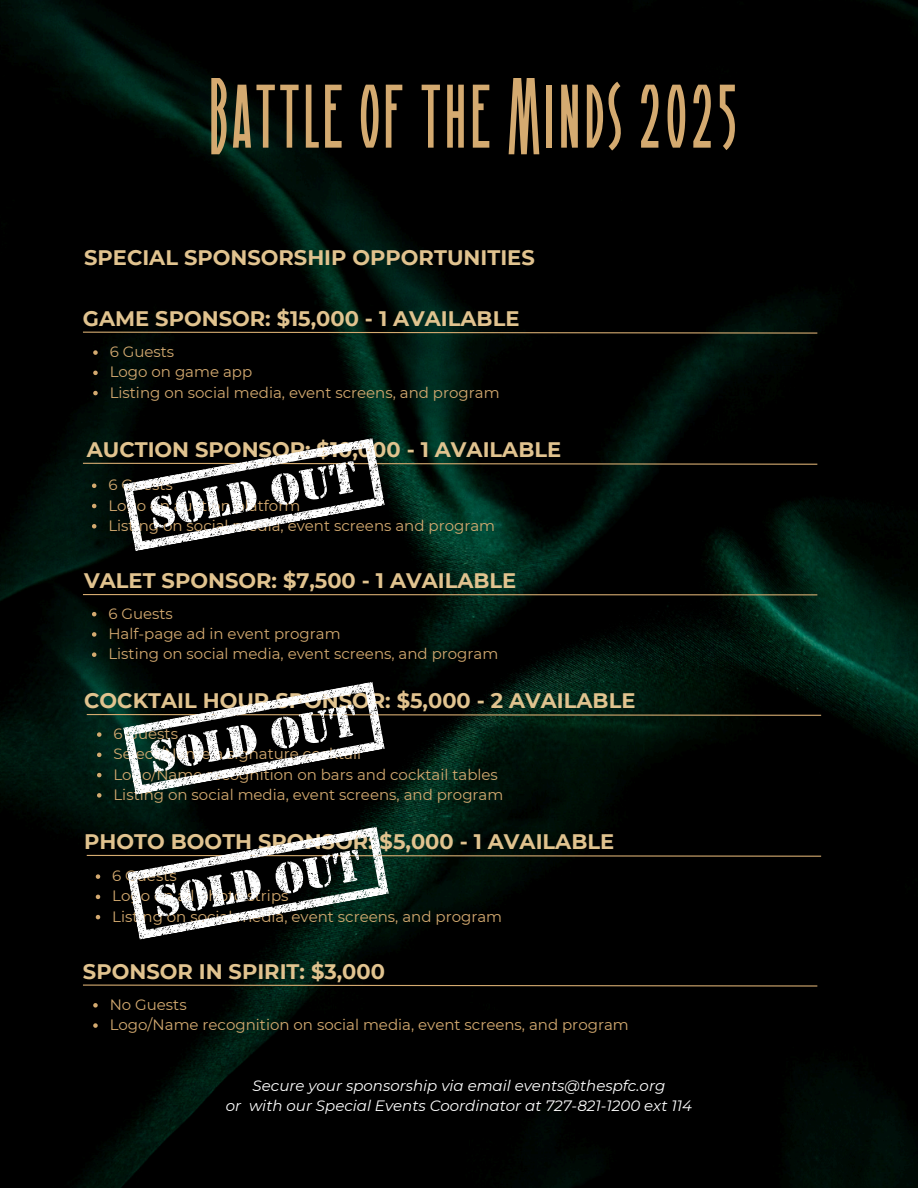
<style>
.page{position:relative;width:918px;height:1188px;background:#fff}
.page>*{position:absolute;margin:0;border:0;box-sizing:border-box;transform-origin:0 0}
.t1{font:90px "ST Saturn";color:#d4aa70}
.t2{font:700 21px "Montserrat";color:#e1c38f}
.t3{font:15px "Montserrat";color:#d4aa70}
.t4{font:italic 15px "Montserrat";color:#fefefe}
</style>
<div class="page">
<img style="left:0;top:0;width:918px;height:1188px">
<hr style="left:83px;top:594px;width:734px;height:1px;background:#d4aa70">
<svg style="left:82px;top:331px;width:736px;height:3px;background:#4f452d"></svg>
<svg style="left:82px;top:984px;width:736px;height:3px;background:#4f412b"></svg>
<svg style="left:92px;top:612px;width:4px;height:4px"></svg>
<svg style="left:92px;top:632px;width:4px;height:5px"></svg>
<svg style="left:92px;top:652px;width:4px;height:5px"></svg>
<svg style="left:93px;top:350px;width:5px;height:5px"></svg>
<svg style="left:93px;top:371px;width:5px;height:4px"></svg>
<svg style="left:93px;top:391px;width:5px;height:4px"></svg>
<svg style="left:93px;top:1003px;width:5px;height:5px"></svg>
<svg style="left:93px;top:1023px;width:5px;height:5px"></svg>
<svg style="left:86px;top:826px;width:736px;height:114px;background:#191e1b"></svg>
<svg style="left:86px;top:681px;width:736px;height:117px;background:#19241e"></svg>
<svg style="left:82px;top:438px;width:736px;height:113px;background:#19231f"></svg>
<p class="t1" style="left:207px;top:72px;width:534px">Battle of the Minds 2025</p>
<p class="t2" style="left:84px;top:244px;width:452px">SPECIAL SPONSORSHIP OPPORTUNITIES</p>
<p class="t2" style="left:83px;top:306px;width:438px">GAME SPONSOR: $15,000 - 1 AVAILABLE</p>
<p class="t3" style="left:110px;top:343px;width:66px">6 Guests</p>
<h2 class="t3" style="left:110px;top:363px;width:144px">Logo on game app</h2>
<p class="t3" style="left:110px;top:383px;width:391px">Listing on social media, event screens, and program</p>
<p class="t2" style="left:87px;top:437px;width:476px">AUCTION SPONSOR: $10,000 - 1 AVAILABLE</p>
<p class="t3" style="left:108px;top:476px;width:66px">6 Guests</p>
<p class="t3" style="left:108px;top:496px;width:193px">Logo on auction platform</p>
<p class="t3" style="left:108px;top:516px;width:388px">Listing on social media, event screens and program</p>
<p class="t2" style="left:84px;top:568px;width:434px">VALET SPONSOR: $7,500 - 1 AVAILABLE</p>
<p class="t3" style="left:108px;top:604px;width:66px">6 Guests</p>
<p class="t3" style="left:108px;top:624px;width:234px">Half-page ad in event program</p>
<h2 class="t3" style="left:108px;top:645px;width:391px">Listing on social media, event screens, and program</h2>
<h1 class="t2" style="left:84px;top:688px;width:553px">COCKTAIL HOUR SPONSOR: $5,000 - 2 AVAILABLE</h1>
<p class="t3" style="left:113px;top:725px;width:66px">6 Guests</p>
<p class="t3" style="left:113px;top:745px;width:249px">Select/Name a signature cocktail</p>
<p class="t3" style="left:113px;top:765px;width:386px">Logo/Name recognition on bars and cocktail tables</p>
<p class="t3" style="left:113px;top:785px;width:391px">Listing on social media, event screens, and program</p>
<h2 class="t2" style="left:84px;top:829px;width:531px">PHOTO BOOTH SPONSOR: $5,000 - 1 AVAILABLE</h2>
<p class="t3" style="left:112px;top:867px;width:66px">6 Guests</p>
<h2 class="t3" style="left:112px;top:887px;width:178px">Logo on all photo strips</h2>
<p class="t3" style="left:112px;top:907px;width:391px">Listing on social media, event screens, and program</p>
<h2 class="t2" style="left:83px;top:959px;width:304px">SPONSOR IN SPIRIT: $3,000</h2>
<p class="t3" style="left:110px;top:995px;width:79px">No Guests</p>
<p class="t3" style="left:110px;top:1016px;width:521px">Logo/Name recognition on social media, event screens, and program</p>
<p class="t4" style="left:253px;top:1076px;width:414px">Secure your sponsorship via email events@thespfc.org</p>
<h2 class="t4" style="left:226px;top:1096px;width:468px">or with our Special Events Coordinator at 727-821-1200 ext 114</h2>
</div>
